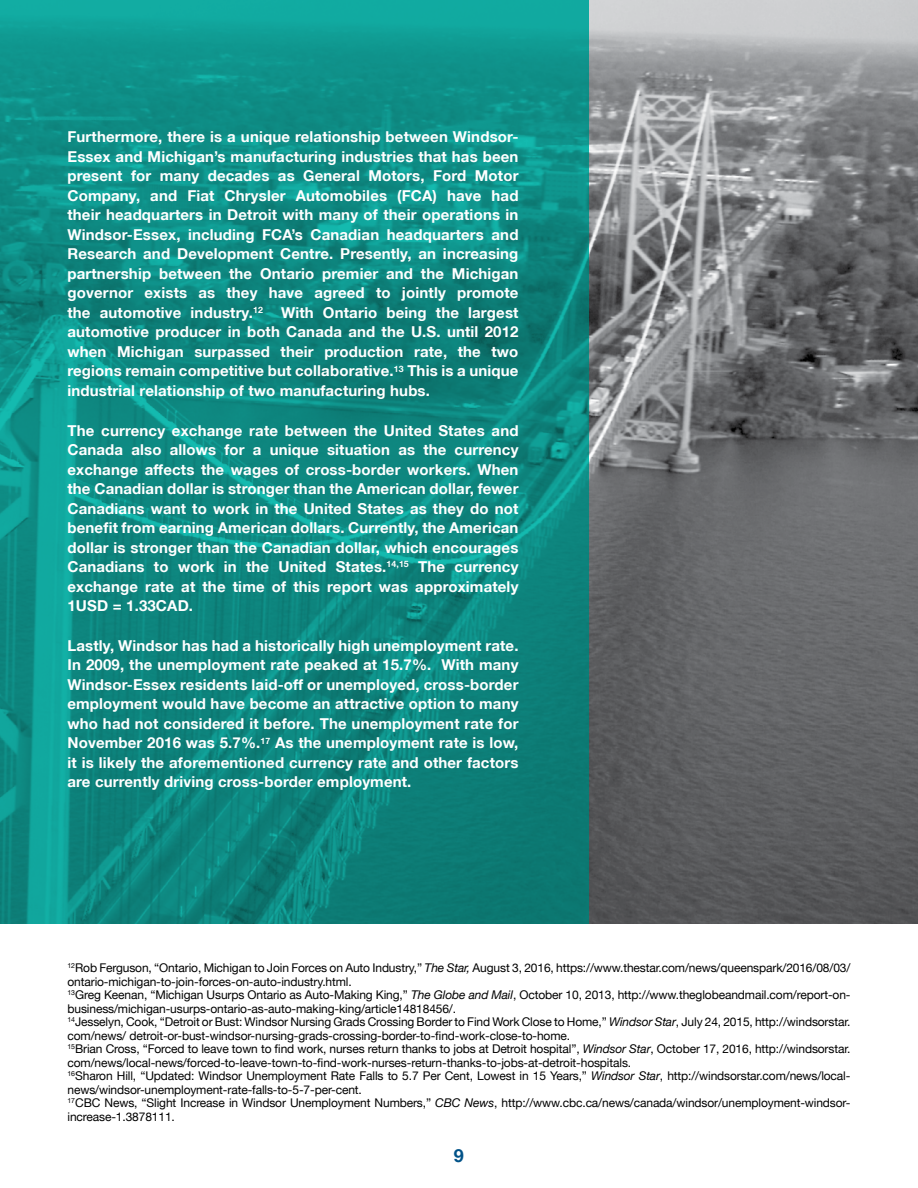
<style>
.page{position:relative;width:918px;height:1188px;background:#fff}
.page>*{position:absolute;margin:0;border:0;box-sizing:border-box;transform-origin:0 0}
.t1{font:700 18px "Helvetica Neue LT";color:#005288}
.t2{font:700 15px/19.5px "Helvetica Neue LT";letter-spacing:.01em;color:#fff;text-align:justify}
.t3{font:12px/13.5px "Helvetica Neue LT";letter-spacing:-.01em;color:#000}
.s1{font-style:italic}
</style>
<div class="page">
<img style="left:589px;top:0;width:329px;height:924px">
<svg style="left:0;top:0;width:589px;height:924px;background:#0e8a82"></svg>
<p class="t2" style="left:67px;top:127px;width:453px">Furthermore, there is a unique relationship between Windsor-Essex and Michigan’s manufacturing industries that has been present for many decades as General Motors, Ford Motor Company, and Fiat Chrysler Automobiles (FCA) have had their headquarters in Detroit with many of their operations in Windsor-Essex, including FCA’s Canadian headquarters and Research and Development Centre. Presently, an increasing partnership between the Ontario premier and the Michigan governor exists as they have agreed to jointly promote the automotive industry.<sup>12</sup> With Ontario being the largest automotive producer in both Canada and the U.S. until 2012 when Michigan surpassed their production rate, the two regions remain competitive but collaborative.<sup>13</sup> This is a unique industrial relationship of two manufacturing hubs.</p>
<p class="t2" style="left:67px;top:420px;width:453px">The currency exchange rate between the United States and Canada also allows for a unique situation as the currency exchange affects the wages of cross-border workers. When the Canadian dollar is stronger than the American dollar, fewer Canadians want to work in the United States as they do not benefit from earning American dollars. Currently, the American dollar is stronger than the Canadian dollar, which encourages Canadians to work in the United States.<sup>14,15</sup> The currency exchange rate at the time of this report was approximately 1USD = 1.33CAD.</p>
<p class="t2" style="left:67px;top:636px;width:453px">Lastly, Windsor has had a historically high unemployment rate.<br>In 2009, the unemployment rate peaked at 15.7%. With many Windsor-Essex residents laid-off or unemployed, cross-border employment would have become an attractive option to many who had not considered it before. The unemployment rate for November 2016 was 5.7%.<sup>17</sup> As the unemployment rate is low, it is likely the aforementioned currency rate and other factors are currently driving cross-border employment.</p>
<p class="t3" style="left:67px;top:961px;width:785px"><sup>12</sup>Rob Ferguson, “Ontario, Michigan to Join Forces on Auto Industry,” <span class="s1">The Star,</span> August 3, 2016, https://www.thestar.com/news/queenspark/2016/08/03/ ontario-michigan-to-join-forces-on-auto-industry.html.<br><sup>13</sup>Greg Keenan, “Michigan Usurps Ontario as Auto-Making King,” <span class="s1">The Globe and Mail</span>, October 10, 2013, http://www.theglobeandmail.com/report-on&shy;business/michigan-usurps-ontario-as-auto-making-king/article14818456/.<br><sup>14</sup>Jesselyn, Cook, “Detroit or Bust: Windsor Nursing Grads Crossing Border to Find Work Close to Home,” <span class="s1">Windsor Star</span>, July 24, 2015, http://windsorstar. com/news/ detroit-or-bust-windsor-nursing-grads-crossing-border-to-find-work-close-to-home.<br><sup>15</sup>Brian Cross, “Forced to leave town to find work, nurses return thanks to jobs at Detroit hospital”, <span class="s1">Windsor Star</span>, October 17, 2016, http://windsorstar. com/news/local-news/forced-to-leave-town-to-find-work-nurses-return-thanks-to-jobs-at-detroit-hospitals.<br><sup>16</sup>Sharon Hill, “Updated: Windsor Unemployment Rate Falls to 5.7 Per Cent, Lowest in 15 Years,” <span class="s1">Windsor Star</span>, http://windsorstar.com/news/local&shy;news/windsor-unemployment-rate-falls-to-5-7-per-cent.<br><sup>17</sup>CBC News, “Slight Increase in Windsor Unemployment Numbers,” <span class="s1">CBC News</span>, http://www.cbc.ca/news/canada/windsor/unemployment-windsor&shy;increase-1.3878111.</p>
<p class="t1" style="left:454px;top:1144px;width:12px">9</p>
</div>
